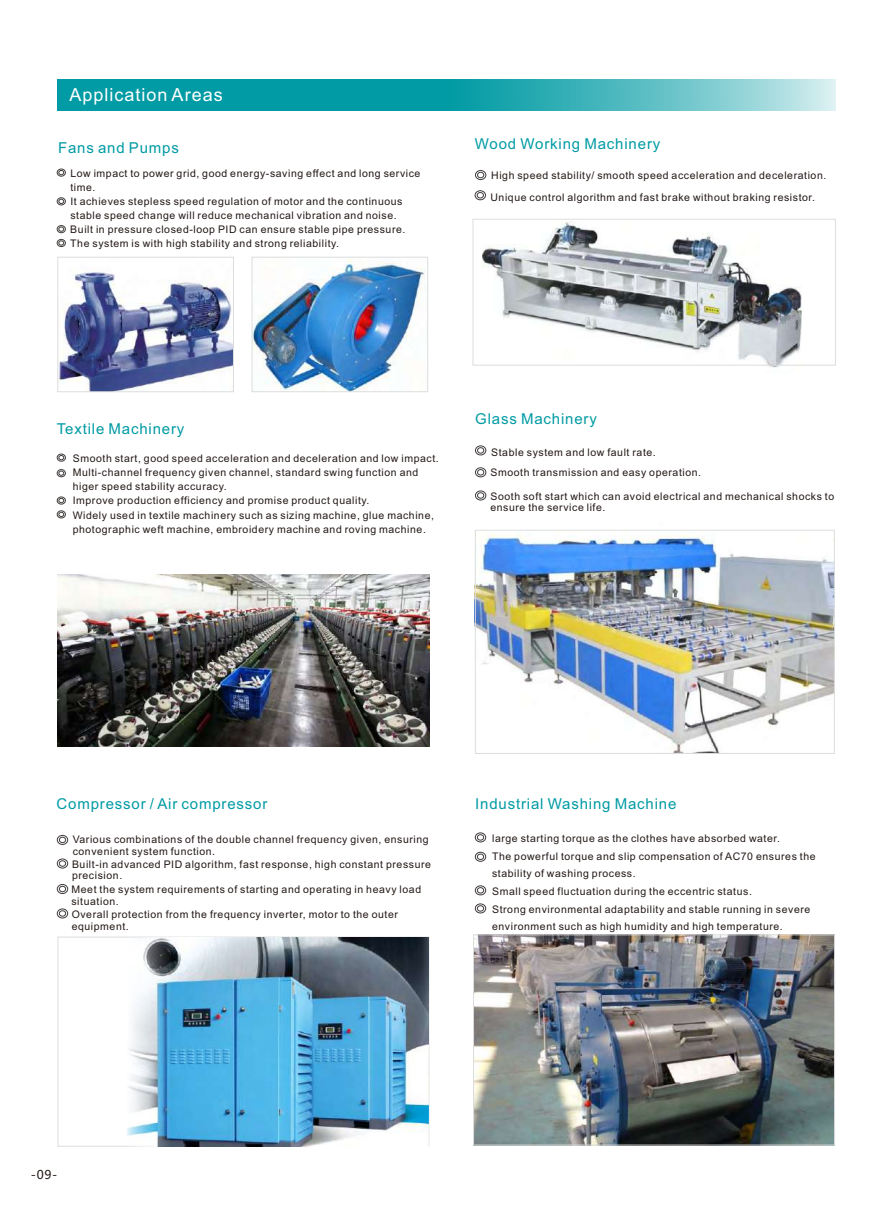
<style>
.page{position:relative;width:893px;height:1212px;background:#fff}
.page>*{position:absolute;margin:0;border:0;box-sizing:border-box;transform-origin:0 0}
.t1{font:18px "Arial";letter-spacing:.055em;color:#fff}
.t2{font:15px "Arial";letter-spacing:.055em;color:#009ba4}
.t3{font:12px "Microsoft Ya Hei";color:#231916}
.t4{font:10.5px/14.1px "Arial";letter-spacing:.055em;color:#231916}
</style>
<div class="page">
<div style="left:58px;top:937px;width:371px;height:209px;background:#fff;border:1px solid #dcdddd"></div>
<div style="left:57px;top:169px;width:9px;height:8px;border:1px solid #3f3b3a;border-radius:50%"></div>
<svg style="left:58px;top:170px;width:6px;height:5px"></svg>
<div style="left:57px;top:197px;width:9px;height:8px;border:1px solid #3f3b3a;border-radius:50%"></div>
<svg style="left:58px;top:199px;width:6px;height:5px"></svg>
<div style="left:57px;top:225px;width:9px;height:8px;border:1px solid #3f3b3a;border-radius:50%"></div>
<svg style="left:58px;top:227px;width:6px;height:5px"></svg>
<div style="left:57px;top:239px;width:9px;height:8px;border:1px solid #3f3b3a;border-radius:50%"></div>
<svg style="left:58px;top:240px;width:6px;height:6px"></svg>
<div style="left:57px;top:835px;width:11px;height:10px;border:1px solid #3f3b3a;border-radius:50%"></div>
<div style="left:59px;top:837px;width:7px;height:6px;border:1px solid #3f3b3a;border-radius:50%"></div>
<div style="left:57px;top:858px;width:11px;height:10px;border:1px solid #3f3b3a;border-radius:50%"></div>
<div style="left:59px;top:860px;width:7px;height:7px;border:1px solid #3f3b3a;border-radius:50%"></div>
<div style="left:57px;top:884px;width:11px;height:10px;border:1px solid #3f3b3a;border-radius:50%"></div>
<div style="left:59px;top:886px;width:7px;height:6px;border:1px solid #3f3b3a;border-radius:50%"></div>
<div style="left:57px;top:908px;width:11px;height:10px;border:1px solid #3f3b3a;border-radius:50%"></div>
<div style="left:59px;top:910px;width:7px;height:6px;border:1px solid #3f3b3a;border-radius:50%"></div>
<div style="left:475px;top:832px;width:11px;height:10px;border:1px solid #3f3b3a;border-radius:50%"></div>
<div style="left:477px;top:834px;width:7px;height:6px;border:1px solid #3f3b3a;border-radius:50%"></div>
<div style="left:475px;top:852px;width:11px;height:10px;border:1px solid #3f3b3a;border-radius:50%"></div>
<div style="left:477px;top:854px;width:7px;height:6px;border:1px solid #3f3b3a;border-radius:50%"></div>
<div style="left:475px;top:885px;width:11px;height:10px;border:1px solid #3f3b3a;border-radius:50%"></div>
<div style="left:477px;top:887px;width:7px;height:6px;border:1px solid #3f3b3a;border-radius:50%"></div>
<div style="left:475px;top:903px;width:11px;height:10px;border:1px solid #3f3b3a;border-radius:50%"></div>
<div style="left:477px;top:905px;width:7px;height:6px;border:1px solid #3f3b3a;border-radius:50%"></div>
<div style="left:475px;top:170px;width:11px;height:10px;border:1px solid #3f3b3a;border-radius:50%"></div>
<div style="left:477px;top:172px;width:7px;height:6px;border:1px solid #3f3b3a;border-radius:50%"></div>
<div style="left:475px;top:190px;width:11px;height:10px;border:1px solid #3f3b3a;border-radius:50%"></div>
<div style="left:477px;top:192px;width:7px;height:6px;border:1px solid #3f3b3a;border-radius:50%"></div>
<div style="left:475px;top:445px;width:11px;height:10px;border:1px solid #3f3b3a;border-radius:50%"></div>
<div style="left:477px;top:447px;width:7px;height:7px;border:1px solid #3f3b3a;border-radius:50%"></div>
<div style="left:475px;top:467px;width:11px;height:10px;border:1px solid #3f3b3a;border-radius:50%"></div>
<div style="left:477px;top:469px;width:7px;height:6px;border:1px solid #3f3b3a;border-radius:50%"></div>
<svg style="left:57px;top:79px;width:779px;height:31px;background:#2fadb4"></svg>
<img style="left:59px;top:271px;width:173px;height:119px">
<div style="left:57px;top:257px;width:177px;height:135px;border:1px solid #dcdddd"></div>
<img style="left:254px;top:259px;width:171px;height:131px">
<div style="left:252px;top:257px;width:176px;height:135px;border:1px solid #dcdddd"></div>
<div style="left:57px;top:454px;width:9px;height:8px;border:1px solid #3f3b3a;border-radius:50%"></div>
<svg style="left:58px;top:455px;width:6px;height:5px"></svg>
<div style="left:57px;top:469px;width:9px;height:8px;border:1px solid #3f3b3a;border-radius:50%"></div>
<svg style="left:58px;top:471px;width:6px;height:5px"></svg>
<div style="left:57px;top:496px;width:9px;height:8px;border:1px solid #3f3b3a;border-radius:50%"></div>
<svg style="left:58px;top:498px;width:6px;height:5px"></svg>
<div style="left:57px;top:510px;width:9px;height:8px;border:1px solid #3f3b3a;border-radius:50%"></div>
<svg style="left:58px;top:512px;width:6px;height:5px"></svg>
<img style="left:57px;top:574px;width:372px;height:173px">
<img style="left:126px;top:937px;width:303px;height:209px">
<img style="left:483px;top:221px;width:318px;height:147px">
<div style="left:473px;top:219px;width:363px;height:147px;border:1px solid #dcdddd"></div>
<div style="left:475px;top:490px;width:11px;height:10px;border:1px solid #3f3b3a;border-radius:50%"></div>
<div style="left:477px;top:492px;width:7px;height:7px;border:1px solid #3f3b3a;border-radius:50%"></div>
<img style="left:474px;top:533px;width:359px;height:219px">
<div style="left:475px;top:530px;width:360px;height:224px;border:1px solid #dcdddd"></div>
<img style="left:475px;top:936px;width:358px;height:207px">
<div style="left:473px;top:934px;width:362px;height:211px;border:1px solid #dcdddd"></div>
<h1 class="t1" style="left:70px;top:88px;width:155px">Application Areas</h1>
<h2 class="t2" style="left:58px;top:142px;width:122px">Fans and Pumps</h2>
<p class="t4" style="left:70px;top:167px;width:352px">Low impact to power grid, good energy-saving effect and long service time.<br>It achieves stepless speed regulation of motor and the continuous stable speed change will reduce mechanical vibration and noise.<br>Built in pressure closed-loop PID can ensure stable pipe pressure.<br>The system is with high stability and strong reliability.</p>
<h2 class="t2" style="left:475px;top:138px;width:187px">Wood Working Machinery</h2>
<p class="t4" style="left:490px;top:165px;width:337px;line-height:22.5px">High speed stability/ smooth speed acceleration and deceleration.<br>Unique control algorithm and fast brake without braking resistor.</p>
<h2 class="t2" style="left:57px;top:423px;width:129px">Textile Machinery</h2>
<p class="t4" style="left:73px;top:452px;width:368px">Smooth start, good speed acceleration and deceleration and low impact.<br>Multi-channel frequency given channel, standard swing function and higer speed stability accuracy.<br>Improve production efficiency and promise product quality.<br>Widely used in textile machinery such as sizing machine, glue machine, photographic weft machine, embroidery machine and roving machine.</p>
<h2 class="t2" style="left:475px;top:413px;width:123px">Glass Machinery</h2>
<p class="t4" style="left:490px;top:443px;width:212px;line-height:20.4px">Stable system and low fault rate.<br>Smooth transmission and easy operation.</p>
<p class="t4" style="left:490px;top:491px;width:345px;line-height:11.7px">Sooth soft start which can avoid electrical and mechanical shocks to ensure the service life.</p>
<h2 class="t2" style="left:56px;top:798px;width:212px">Compressor / Air compressor</h2>
<h2 class="t2" style="left:475px;top:798px;width:203px">Industrial Washing Machine</h2>
<p class="t4" style="left:72px;top:835px;width:361px;line-height:12px">Various combinations of the double channel frequency given, ensuring convenient system function.<br>Built-in advanced PID algorithm, fast response, high constant pressure precision.</p>
<p class="t4" style="left:71px;top:884px;width:351px;line-height:11.7px">Meet the system requirements of starting and operating in heavy load situation.</p>
<p class="t4" style="left:72px;top:910px;width:328px;line-height:11.7px">Overall protection from the frequency inverter, motor to the outer equipment.</p>
<p class="t4" style="left:492px;top:831px;width:325px;line-height:17.5px">large starting torque as the clothes have absorbed water.<br>The powerful torque and slip compensation of AC70 ensures the stability of washing process.<br>Small speed fluctuation during the eccentric status.<br>Strong environmental adaptability and stable running in severe environment such as high humidity and high temperature.</p>
<p class="t3" style="left:31px;top:1169px;width:28px">-09-</p>
</div>
